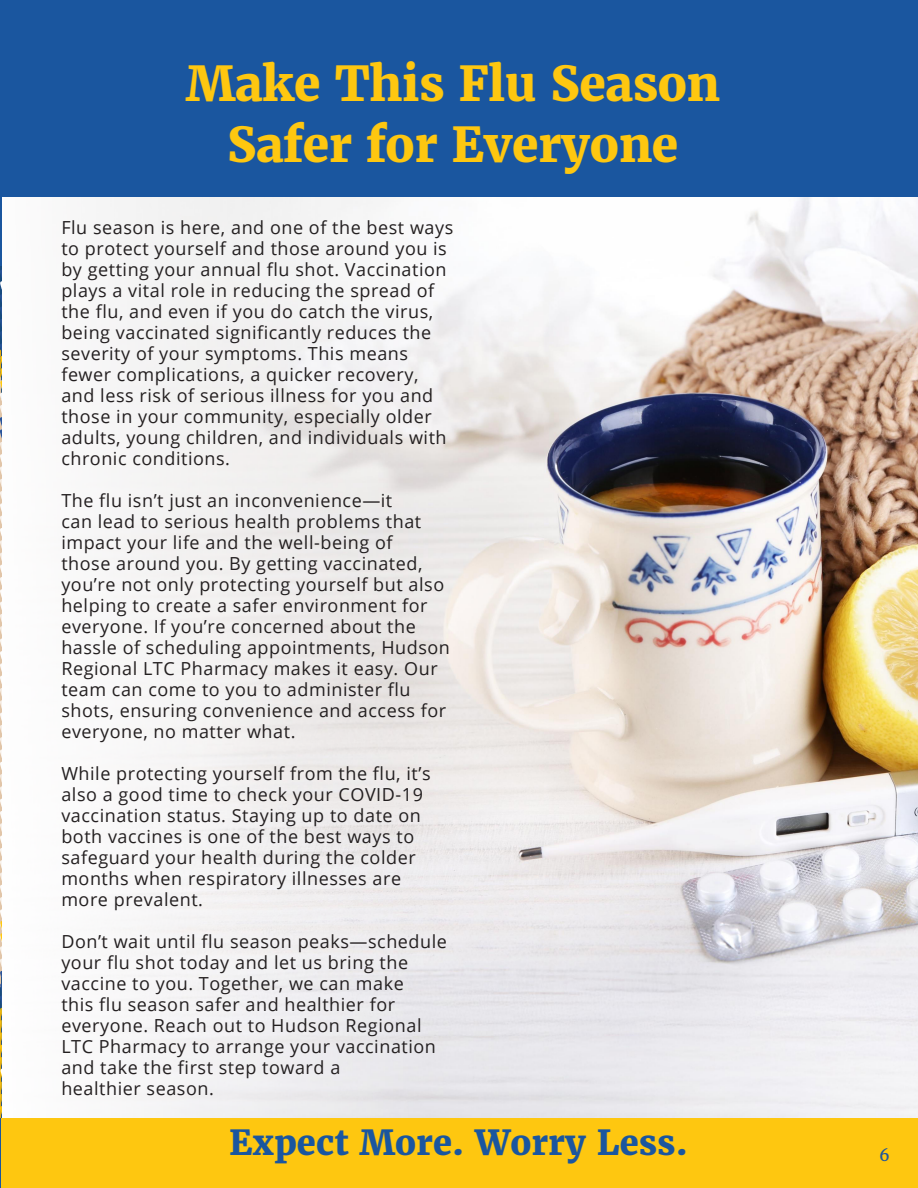
<style>
.page{position:relative;width:918px;height:1188px;background:#fff}
.page>*{position:absolute;margin:0;border:0;box-sizing:border-box;transform-origin:0 0}
.t1{font:800 48px/60.8px "Merriweather";letter-spacing:-.01em;color:#fec710;text-align:center}
.t2{font:800 34.5px "Merriweather";color:#1a569f}
.t3{font:18px/21px "Open Sans";letter-spacing:.03em;color:#231f20}
.t4{font:16.5px "Merriweather";color:#1d559e}
</style>
<div class="page">
<img style="left:1px;top:197px;width:917px;height:922px">
<svg style="left:0;top:265px;width:1px;height:854px"></svg>
<div style="left:0;top:0;width:918px;height:197px;background:#1a569f"></div>
<div style="left:0;top:1119px;width:918px;height:69px;background:#fec710"></div>
<hr style="left:0;top:0;width:1px;height:265px;background:#1a569f">
<hr style="left:0;top:1119px;width:1px;height:69px;background:#1a569f">
<p class="t1" style="left:186px;top:53px;width:536px">Make This Flu Season<br>Safer for Everyone</p>
<p class="t3" style="left:61px;top:217px;width:393px">Flu season is here, and one of the best ways to protect yourself and those around you is by getting your annual flu shot. Vaccination plays a vital role in reducing the spread of the flu, and even if you do catch the virus, being vaccinated significantly reduces the severity of your symptoms. This means fewer complications, a quicker recovery, and less risk of serious illness for you and those in your community, especially older adults, young children, and individuals with chronic conditions.</p>
<p class="t3" style="left:61px;top:490px;width:390px">The flu isn’t just an inconvenience—it<br>can lead to serious health problems that impact your life and the well-being of<br>those around you. By getting vaccinated, you’re not only protecting yourself but also helping to create a safer environment for everyone. If you’re concerned about the hassle of scheduling appointments, Hudson Regional LTC Pharmacy makes it easy. Our team can come to you to administer flu shots, ensuring convenience and access for everyone, no matter what.</p>
<p class="t3" style="left:61px;top:763px;width:371px">While protecting yourself from the flu, it’s also a good time to check your COVID-19 vaccination status. Staying up to date on both vaccines is one of the best ways to safeguard your health during the colder months when respiratory illnesses are more prevalent.</p>
<p class="t3" style="left:61px;top:931px;width:387px">Don’t wait until flu season peaks—schedule your flu shot today and let us bring the vaccine to you. Together, we can make<br>this flu season safer and healthier for everyone. Reach out to Hudson Regional LTC Pharmacy to arrange your vaccination and take the first step toward a<br>healthier season.</p>
<p class="t2" style="left:229px;top:1120px;width:460px">Expect More. Worry Less.</p>
<p class="t4" style="left:879px;top:1145px;width:12px">6</p>
</div>
